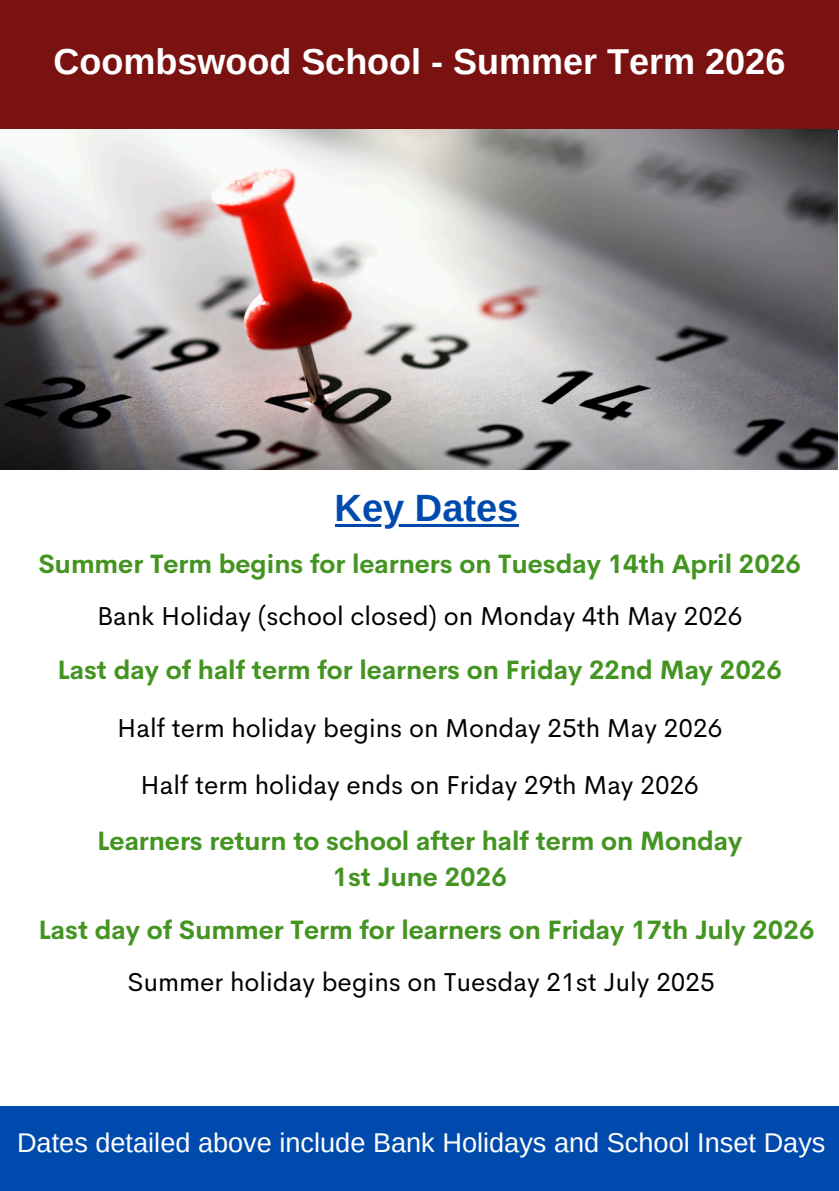
<style>
.page{position:relative;width:839px;height:1191px;background:#fff}
.page>*{position:absolute;margin:0;border:0;box-sizing:border-box;transform-origin:0 0}
.t1{font:700 38px "Arimo";color:#004aad}
.t2{font:700 36px "Arimo";color:#fff}
.t3{font:27.2px "Arimo";color:#fefefc}
.t4{font:700 26px/36px "Cerebri Sans";color:#439420;text-align:center}
.t5{font:26px "Cerebri Sans";color:#000}
</style>
<div class="page">
<div style="left:0;top:0;width:838px;height:130px;background:#7b1212"></div>
<div style="left:0;top:1107px;width:838px;height:84px;background:#004aad"></div>
<img style="left:0;top:129px;width:837px;height:341px">
<hr style="left:334px;top:524px;width:184px;height:3px;background:#004aad">
<p class="t2" style="left:53px;top:41px;width:733px">Coombswood School - Summer Term 2026</p>
<p class="t1" style="left:334px;top:487px;width:185px">Key Dates</p>
<p class="t4" style="left:38px;top:546px;width:764px">Summer Term begins for learners on Tuesday 14th April 2026</p>
<p class="t5" style="left:97px;top:599px;width:647px">Bank Holiday (school closed) on Monday 4th May 2026</p>
<h1 class="t4" style="left:57px;top:652px;width:726px">Last day of half term for learners on Friday 22nd May 2026</h1>
<h2 class="t5" style="left:117px;top:711px;width:606px">Half term holiday begins on Monday 25th May 2026</h2>
<p class="t5" style="left:141px;top:768px;width:560px">Half term holiday ends on Friday 29th May 2026</p>
<h2 class="t4" style="left:97px;top:822px;width:646px">Learners return to school after half term on Monday<br>1st June 2026</h2>
<p class="t4" style="left:38px;top:912px;width:777px">Last day of Summer Term for learners on Friday 17th July 2026</p>
<h2 class="t5" style="left:128px;top:965px;width:588px">Summer holiday begins on Tuesday 21st July 2025</h2>
<h2 class="t3" style="left:17px;top:1127px;width:809px">Dates detailed above include Bank Holidays and School Inset Days</h2>
</div>
